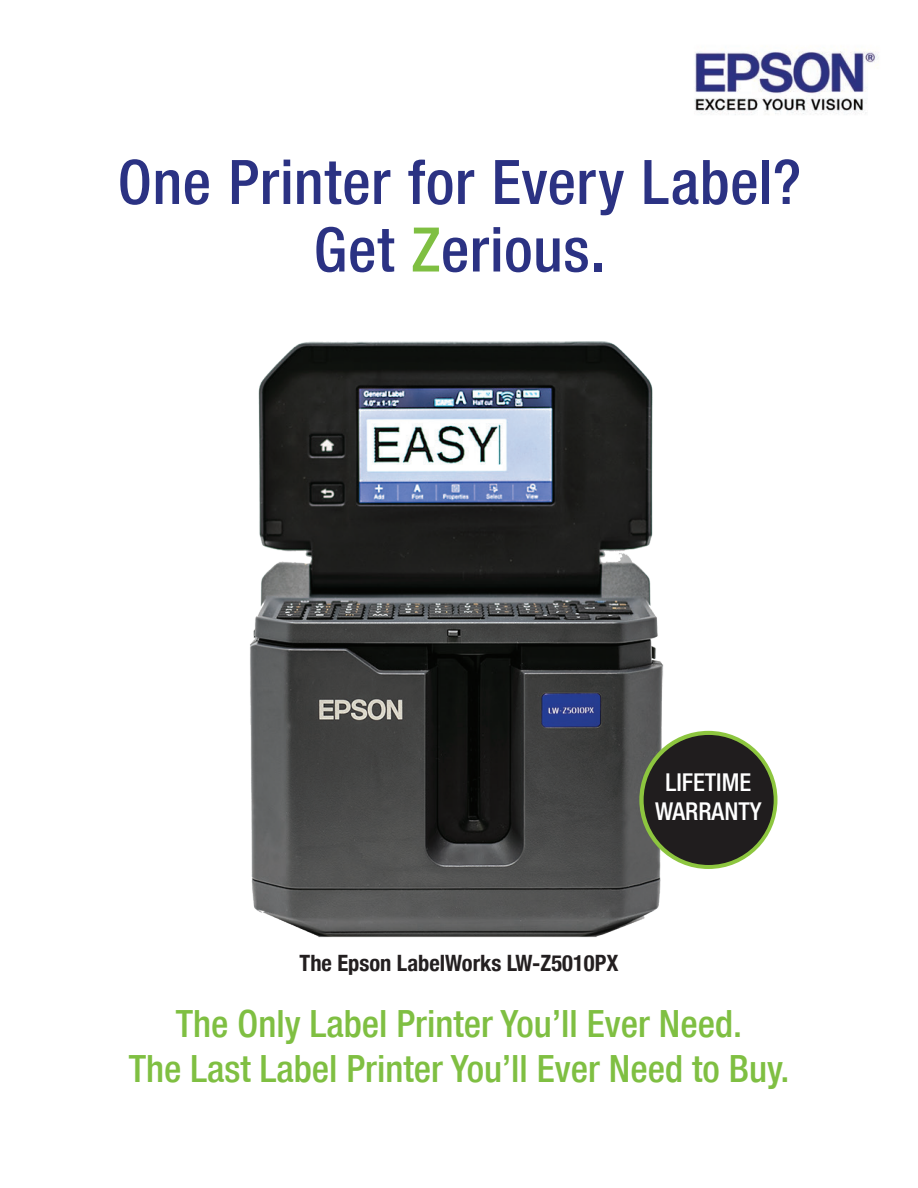
<style>
.page{position:relative;width:918px;height:1188px;background:#fff}
.page>*{position:absolute;margin:0;border:0;box-sizing:border-box;transform-origin:0 0}
.t1{font:500 condensed 61.5px/67.5px "Helvetica Neue LT";letter-spacing:.01em;color:#2b3283;text-align:center}
.t2{font:500 condensed 37.5px/45px "Helvetica Neue LT";color:#7fbf42;text-align:center}
.t3{font:500 condensed 24.6px/29.4px "Helvetica Neue LT";color:#fff;text-align:center}
.t4{font:700 condensed 22.5px "Helvetica Neue";color:#231f20}
.s1{color:#7fbf42}
</style>
<div class="page">
<img style="left:250px;top:341px;width:524px;height:597px">
<svg style="left:639px;top:731px;width:138px;height:138px;fill:#8dc63f"></svg>
<div style="left:644px;top:735px;width:130px;height:130px;background:#201d1e;border-radius:50%"></div>
<img style="left:694px;top:47px;width:185px;height:68px">
<h1 class="t1" style="left:118px;top:148px;width:685px">One Printer for Every Label?<br>Get <span class="s1">Z</span>erious.</h1>
<p class="t3" style="left:655px;top:767px;width:108px">LIFETIME<br>WARRANTY</p>
<p class="t4" style="left:300px;top:944px;width:320px">The Epson LabelWorks LW-Z5010PX</p>
<p class="t2" style="left:129px;top:1000px;width:662px">The Only Label Printer You’ll Ever Need.<br>The Last Label Printer You’ll Ever Need to Buy.</p>
</div>
